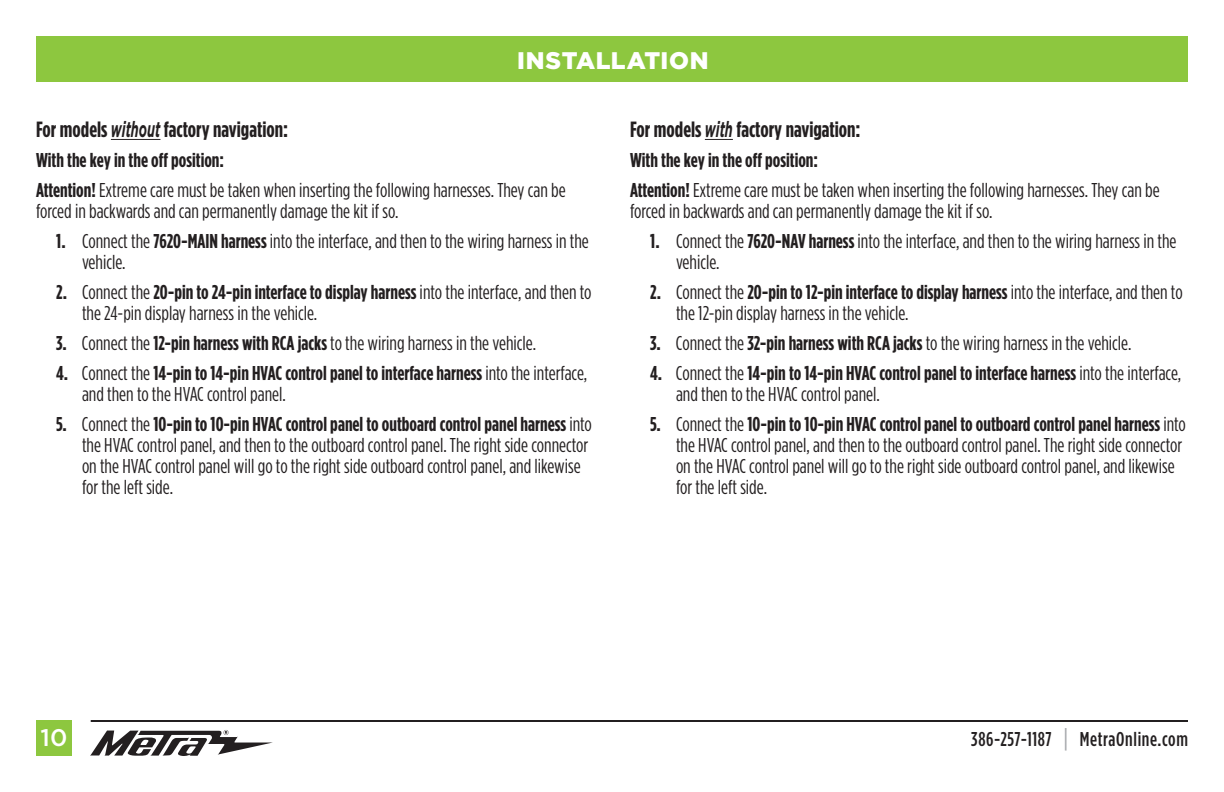
<style>
.page{position:relative;width:1224px;height:792px;background:#fff}
.page>*{position:absolute;margin:0;border:0;box-sizing:border-box;transform-origin:0 0}
.t1{font:900 24px "Gotham";letter-spacing:.025em;color:#fff}
.t2{font:500 24px "Gotham";color:#fff}
.t3{font:700 22px "Gotham Condensed";color:#231f20}
.t4{font:20px/21px "Gotham Condensed";color:#231f20}
.t5{font:500 20px "Gotham Condensed";letter-spacing:.03em;color:#231f20}
.s1{font-family:"Gotham";font-style:italic}
.s2{font-weight:700}
.s3{font-size:26px;color:#a7a9ac}
</style>
<div class="page">
<svg style="left:90px;top:730px;width:183px;height:26px"></svg>
<hr style="left:91px;top:720px;width:1097px;height:2px;background:#231f20">
<div style="left:36px;top:720px;width:36px;height:36px;background:#8dc73f"></div>
<div style="left:36px;top:36px;width:1152px;height:45px;background:#8dc73f"></div>
<hr style="left:111px;top:139px;width:49px;height:1px;background:#231f20">
<svg style="left:705px;top:139px;width:28px;height:1px"></svg>
<p class="t1" style="left:517px;top:46px;width:193px">INSTALLATION</p>
<p class="t3" style="left:36px;top:116px;width:254px">For models <span class="s1">without</span> factory navigation:</p>
<p class="t4" style="left:36px;top:144px;width:531px;line-height:30px"><span class="s2">With the key in the off position:<br>Attention!</span> Extreme care must be taken when inserting the following harnesses. They can be</p>
<p class="t4" style="left:36px;top:200px;width:364px">forced in backwards and can permanently damage the kit if so.</p>
<p class="t4" style="left:82px;top:230px;width:508px;text-indent:-26px"><span class="s2">1.</span> Connect the <span class="s2">7620-MAIN harness</span> into the interface, and then to the wiring harness in the vehicle.</p>
<p class="t4" style="left:82px;top:281px;width:511px;text-indent:-26px"><span class="s2">2.</span> Connect the <span class="s2">20-pin to 24-pin interface to display harness</span> into the interface, and then to the 24-pin display harness in the vehicle.</p>
<p class="t4" style="left:56px;top:332px;width:482px"><span class="s2">3.</span> Connect the <span class="s2">12-pin harness with RCA jacks</span> to the wiring harness in the vehicle.</p>
<p class="t4" style="left:82px;top:362px;width:507px;text-indent:-26px"><span class="s2">4.</span> Connect the <span class="s2">14-pin to 14-pin HVAC control panel to interface harness</span> into the interface, and then to the HVAC control panel.</p>
<p class="t4" style="left:82px;top:413px;width:511px;text-indent:-26px"><span class="s2">5.</span> Connect the <span class="s2">10-pin to 10-pin HVAC control panel to outboard control panel harness</span> into the HVAC control panel, and then to the outboard control panel. The right side connector on the HVAC control panel will go to the right side outboard control panel, and likewise for the left side.</p>
<p class="t3" style="left:630px;top:116px;width:232px">For models <span class="s1">with</span> factory navigation:</p>
<p class="t4" style="left:630px;top:144px;width:531px;line-height:30px"><span class="s2">With the key in the off position:<br>Attention!</span> Extreme care must be taken when inserting the following harnesses. They can be</p>
<p class="t4" style="left:630px;top:200px;width:364px">forced in backwards and can permanently damage the kit if so.</p>
<p class="t4" style="left:676px;top:230px;width:502px;text-indent:-26px"><span class="s2">1.</span> Connect the <span class="s2">7620-NAV harness</span> into the interface, and then to the wiring harness in the vehicle.</p>
<p class="t4" style="left:676px;top:281px;width:508px;text-indent:-26px"><span class="s2">2.</span> Connect the <span class="s2">20-pin to 12-pin interface to display harness</span> into the interface, and then to the 12-pin display harness in the vehicle.</p>
<p class="t4" style="left:650px;top:332px;width:483px"><span class="s2">3.</span> Connect the <span class="s2">32-pin harness with RCA jacks</span> to the wiring harness in the vehicle.</p>
<p class="t4" style="left:676px;top:362px;width:507px;text-indent:-26px"><span class="s2">4.</span> Connect the <span class="s2">14-pin to 14-pin HVAC control panel to interface harness</span> into the interface, and then to the HVAC control panel.</p>
<p class="t4" style="left:676px;top:413px;width:511px;text-indent:-26px"><span class="s2">5.</span> Connect the <span class="s2">10-pin to 10-pin HVAC control panel to outboard control panel harness</span> into the HVAC control panel, and then to the outboard control panel. The right side connector on the HVAC control panel will go to the right side outboard control panel, and likewise for the left side.</p>
<p class="t2" style="left:40px;top:724px;width:29px">10</p>
<p class="t5" style="left:971px;top:728px;width:218px">386-257-1187 <span class="s3">|</span> MetraOnline.com</p>
</div>
